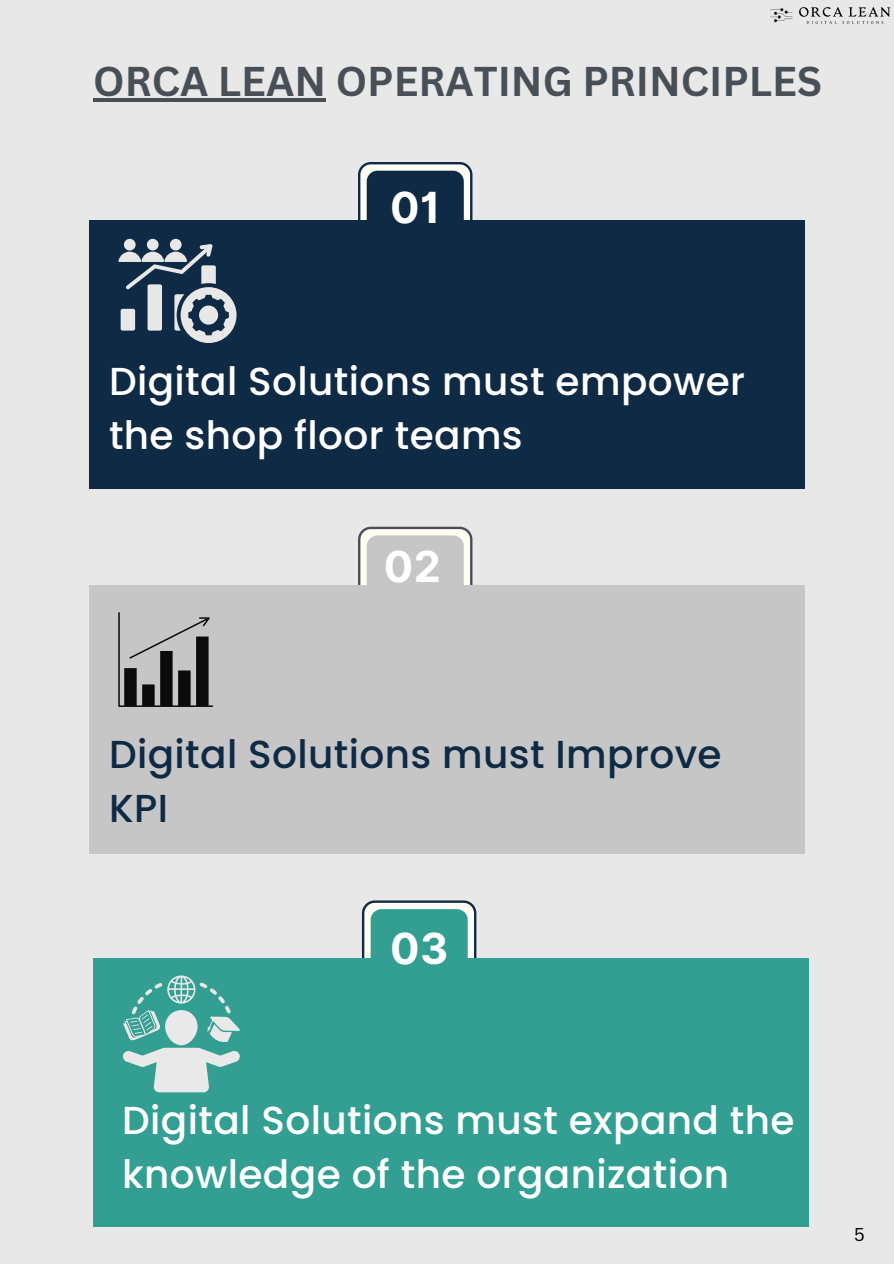
<style>
.page{position:relative;width:894px;height:1264px;background:#fff}
.page>*{position:absolute;margin:0;border:0;box-sizing:border-box;transform-origin:0 0}
.t1{font:700 42.9px "Inter";color:#fff}
.t2{font:700 40.5px "Canva Sans";color:#494f56}
.t3{font:500 39px/54px "Poppins";letter-spacing:.01em;color:#fff}
.t4{font:500 39px/54px "Poppins";letter-spacing:.01em;color:#0f2a45}
.t5{font:18px "Canva Sans";color:#000}
</style>
<div class="page">
<div style="left:0;top:0;width:893px;height:1263px;background:#e8e8e8"></div>
<svg style="left:770px;top:8px;width:22px;height:14px"></svg>
<svg style="left:799px;top:7px;width:91px;height:17px"></svg>
<svg style="left:358px;top:162px;width:114px;height:58px"></svg>
<div style="left:89px;top:220px;width:715px;height:268px;background:#0f2a45"></div>
<svg style="left:358px;top:526px;width:114px;height:59px"></svg>
<div style="left:89px;top:585px;width:715px;height:268px;background:#c6c6c6"></div>
<svg style="left:118px;top:612px;width:95px;height:94px"></svg>
<svg style="left:118px;top:239px;width:118px;height:104px"></svg>
<hr style="left:93px;top:98px;width:233px;height:4px;background:#494f56">
<svg style="left:362px;top:900px;width:114px;height:58px"></svg>
<div style="left:93px;top:958px;width:715px;height:268px;background:#329f92"></div>
<svg style="left:123px;top:975px;width:117px;height:117px"></svg>
<p class="t2" style="left:93px;top:53px;width:730px">ORCA LEAN OPERATING PRINCIPLES</p>
<p class="t1" style="left:390px;top:182px;width:52px">01</p>
<p class="t3" style="left:109px;top:355px;width:637px">Digital Solutions must empower the shop floor teams</p>
<p class="t1" style="left:383px;top:541px;width:58px">02</p>
<p class="t4" style="left:109px;top:727px;width:614px">Digital Solutions must Improve<br>KPI</p>
<p class="t1" style="left:390px;top:922px;width:60px">03</p>
<p class="t3" style="left:122px;top:1093px;width:673px">Digital Solutions must expand the knowledge of the organization</p>
<h1 class="t5" style="left:853px;top:1221px;width:12px">5</h1>
</div>
